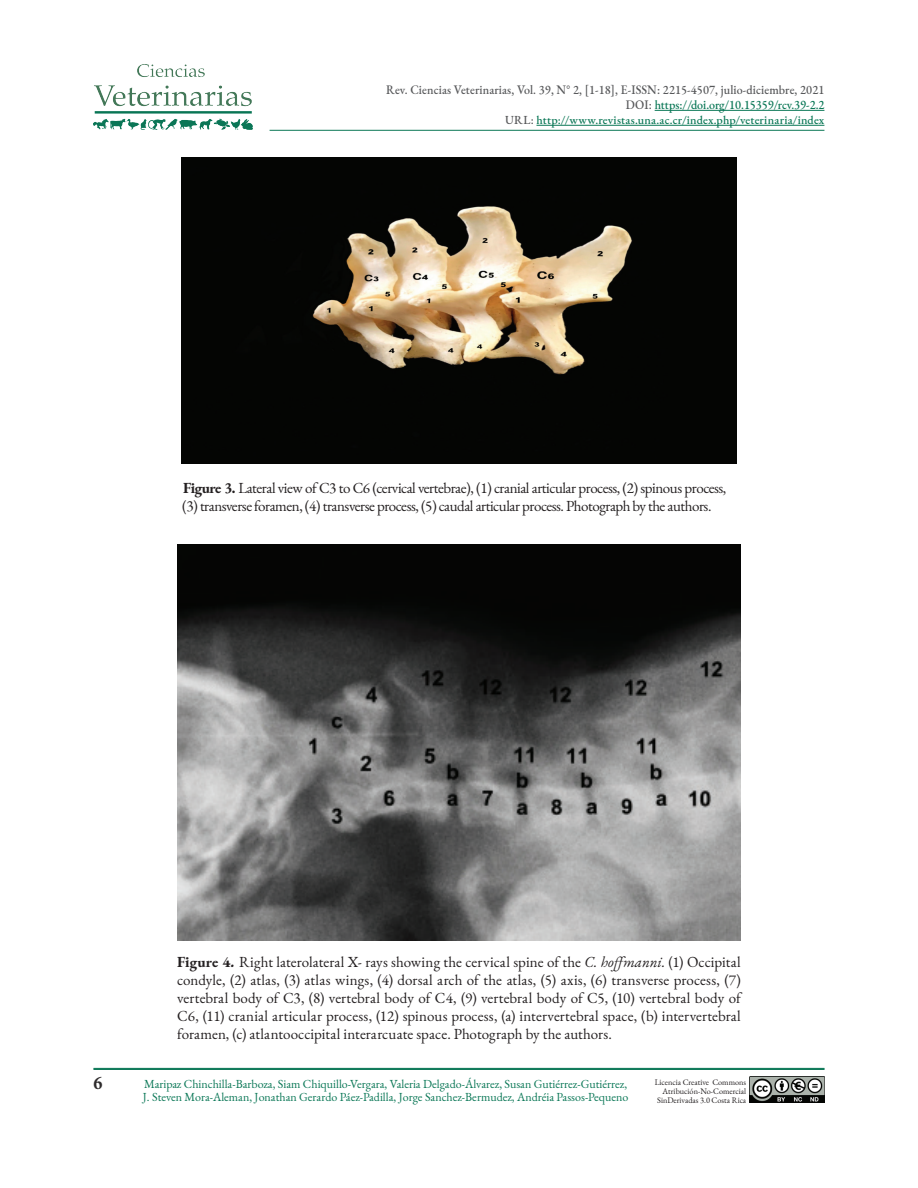
<style>
.page{position:relative;width:918px;height:1188px;background:#fff}
.page>*{position:absolute;margin:0;border:0;box-sizing:border-box;transform-origin:0 0}
.t1{font:700 19.05px "Minion Pro";color:#2e2b2c;scale:.94 1}
.t2{font:15px/18px "EB Garamond";letter-spacing:-.03em;color:#231f20}
.t3{font:500 12.75px/15px "EB Garamond";letter-spacing:.01em;color:#57585a;text-align:right;scale:.94 1}
.t4{font:12px/13.5px "EB Garamond";color:#0a7756}
.t5{font:500 12px "EB Garamond";letter-spacing:.015em;color:#0a7756}
.t6{font:8.25px/9px "EB Garamond";color:#231f20;text-align:right}
.s1{color:#0a7756}
.s2{color:#57585a}
.s3{font-weight:700}
.s4{font-style:italic}
</style>
<div class="page">
<hr style="left:655px;top:110px;width:169px;height:1px;background:#0a7756">
<hr style="left:536px;top:125px;width:288px;height:1px;background:#0a7756">
<hr style="left:270px;top:130px;width:554px;height:1px;background:#0a7756">
<hr style="left:94px;top:1069px;width:730px;height:1px;background:#0a7756">
<hr style="left:94px;top:1068px;width:730px;height:1px;background:#0a7756">
<img style="left:749px;top:1076px;width:75px;height:26px">
<img style="left:94px;top:64px;width:159px;height:66px">
<img style="left:181px;top:157px;width:556px;height:306px">
<img style="left:177px;top:544px;width:564px;height:397px">
<p class="t3" style="left:386px;top:82px;width:468px">Rev. Ciencias Veterinarias, Vol. 39, N° 2, [1-18], E-ISSN: 2215-4507, julio-diciembre, 2021<br>DOI: <span class="s1">https://doi.org/10.15359/rcv.39-2.2</span></p>
<p class="t5" style="left:505px;top:112px;width:321px"><span class="s2">URL:</span> http://www.revistas.una.ac.cr/index.php/veterinaria/index</p>
<p class="t2" style="left:182px;top:479px;width:546px"><span class="s3">Figure 3.</span> Lateral view of C3 to C6 (cervical vertebrae), (1) cranial articular process, (2) spinous process, (3) transverse foramen, (4) transverse process, (5) caudal articular process. Photograph by the authors.</p>
<p class="t2" style="left:177px;top:953px;width:565px;text-align:justify"><span class="s3">Figure 4</span><span class="s4">.</span> Right laterolateral X- rays showing the cervical spine of the <span class="s4">C. hoffmanni.</span> (1) Occipital condyle, (2) atlas, (3) atlas wings, (4) dorsal arch of the atlas, (5) axis, (6) transverse process, (7) vertebral body of C3, (8) vertebral body of C4, (9) vertebral body of C5, (10) vertebral body of C6, (11) cranial articular process, (12) spinous process, (a) intervertebral space, (b) intervertebral foramen, (c) atlantooccipital interarcuate space. Photograph by the authors.</p>
<p class="t1" style="left:94px;top:1070px;width:11px">6</p>
<p class="t4" style="left:143px;top:1077px;width:487px">Maripaz Chinchilla-Barboza, Siam Chiquillo-Vergara, Valeria Delgado-Álvarez, Susan Gutiérrez-Gutiérrez,<br>J. Steven Mora-Aleman, Jonathan Gerardo Páez-Padilla, Jorge Sanchez-Bermudez, Andréia Passos-Pequeno</p>
<p class="t6" style="left:655px;top:1077px;width:93px">Licencia Creative Commons<br>Atribución-No-Comercial<br>SinDerivadas 3.0 Costa Rica</p>
</div>
